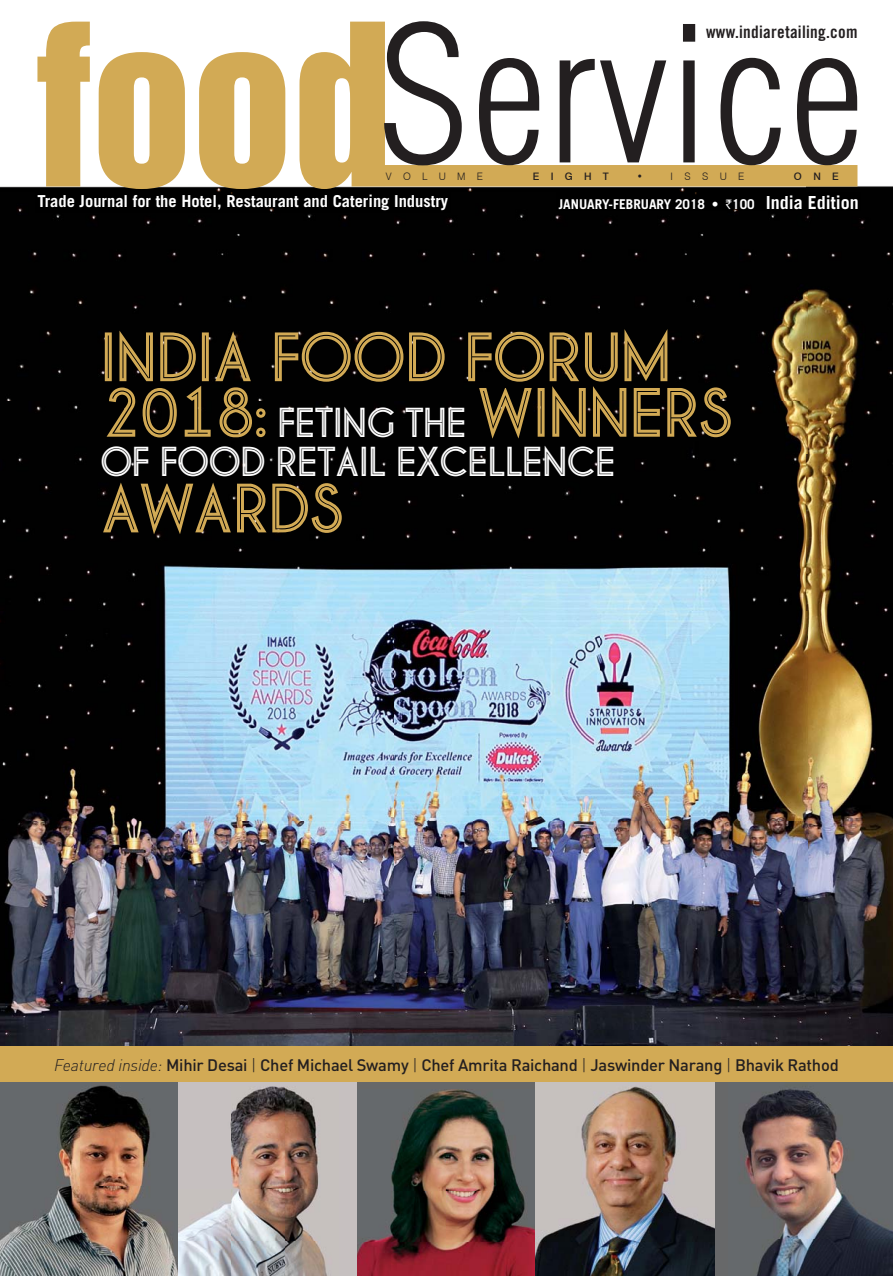
<style>
.page{position:relative;width:893px;height:1276px;background:#fff}
.page>*{position:absolute;margin:0;border:0;box-sizing:border-box;transform-origin:0 0}
.t1{font:75px/55.5px "Pinstripe Limo";letter-spacing:-.01em;color:#d2aa55}
.t2{font:45px "Pinstripe Limo";letter-spacing:-.01em;color:#fff}
.t3{font:17.25px "Trade Gothic Bold Cond Twenty";letter-spacing:.015em;color:#231f20}
.t4{font:500 16.5px "DIN";letter-spacing:-.015em;color:#231f20}
.t5{font:700 16.5px "Trade Gothic";color:#fff}
.t6{font:700 13.5px "Trade Gothic";color:#fff}
.t7{font:300 10.35px "Swiss 721 BT";letter-spacing:1.1em;color:#231f20}
.t8{font:500 10.35px "Swiss 721 BT";letter-spacing:1.1em;color:#231f20}
.s1{font-family:"Rupee";font-weight:400}
.s2{font-size:18px}
.s3{font-size:45px;color:#fff}
.s4{font-weight:300;font-style:italic}
.s5{font-weight:300}
</style>
<div class="page">
<img style="left:0;top:21px;width:807px;height:1025px">
<img style="left:807px;top:96px;width:86px;height:950px">
<div style="left:714px;top:1080px;width:179px;height:196px;background:#676869"></div>
<img style="left:728px;top:1081px;width:165px;height:195px">
<div style="left:357px;top:1080px;width:179px;height:196px;background:#676869"></div>
<img style="left:357px;top:1089px;width:179px;height:187px">
<img style="left:0;top:1081px;width:179px;height:195px">
<img style="left:536px;top:1081px;width:178px;height:195px">
<div style="left:179px;top:1080px;width:178px;height:196px;background:#c6c0c0"></div>
<img style="left:179px;top:1086px;width:148px;height:190px">
<div style="left:0;top:1046px;width:893px;height:35px;background:#d2aa55"></div>
<svg style="left:37px;top:22px;width:820px;height:167px;fill:#d2aa55"></svg>
<svg style="left:384px;top:21px;width:473px;height:144px"></svg>
<div style="left:557px;top:193px;width:303px;height:18px;background:#000"></div>
<div style="left:35px;top:193px;width:415px;height:20px;background:#000"></div>
<p class="t3" style="left:706px;top:26px;width:153px">www.indiaretailing.com</p>
<p class="t7" style="left:386px;top:170px;width:99px">VOLUME</p>
<p class="t8" style="left:533px;top:170px;width:78px">EIGHT</p>
<p class="t7" style="left:637px;top:170px;width:8px">•</p>
<p class="t7" style="left:671px;top:170px;width:75px">ISSUE</p>
<p class="t8" style="left:794px;top:170px;width:46px">ONE</p>
<p class="t5" style="left:37px;top:195px;width:412px">Trade Journal for the Hotel, Restaurant and Catering Industry</p>
<p class="t6" style="left:559px;top:199px;width:302px">JANUARY-FEBRUARY 2018 • <span class="s1">`</span>100 <span class="s2">India Edition</span></p>
<h1 class="t1" style="left:100px;top:330px;width:634px">INDIA FOOD FORUM<br>2018: <span class="s3">FETING THE</span> WINNERS</h1>
<h2 class="t2" style="left:100px;top:438px;width:517px">OF FOOD RETAIL EXCELLENCE</h2>
<h1 class="t1" style="left:100px;top:481px;width:245px">AWARDS</h1>
<p class="t4" style="left:54px;top:1059px;width:786px"><span class="s4">Featured inside:</span> Mihir Desai <span class="s5">|</span> Chef Michael Swamy <span class="s5">|</span> Chef Amrita Raichand <span class="s5">|</span> Jaswinder Narang <span class="s5">|</span> Bhavik Rathod</p>
</div>
